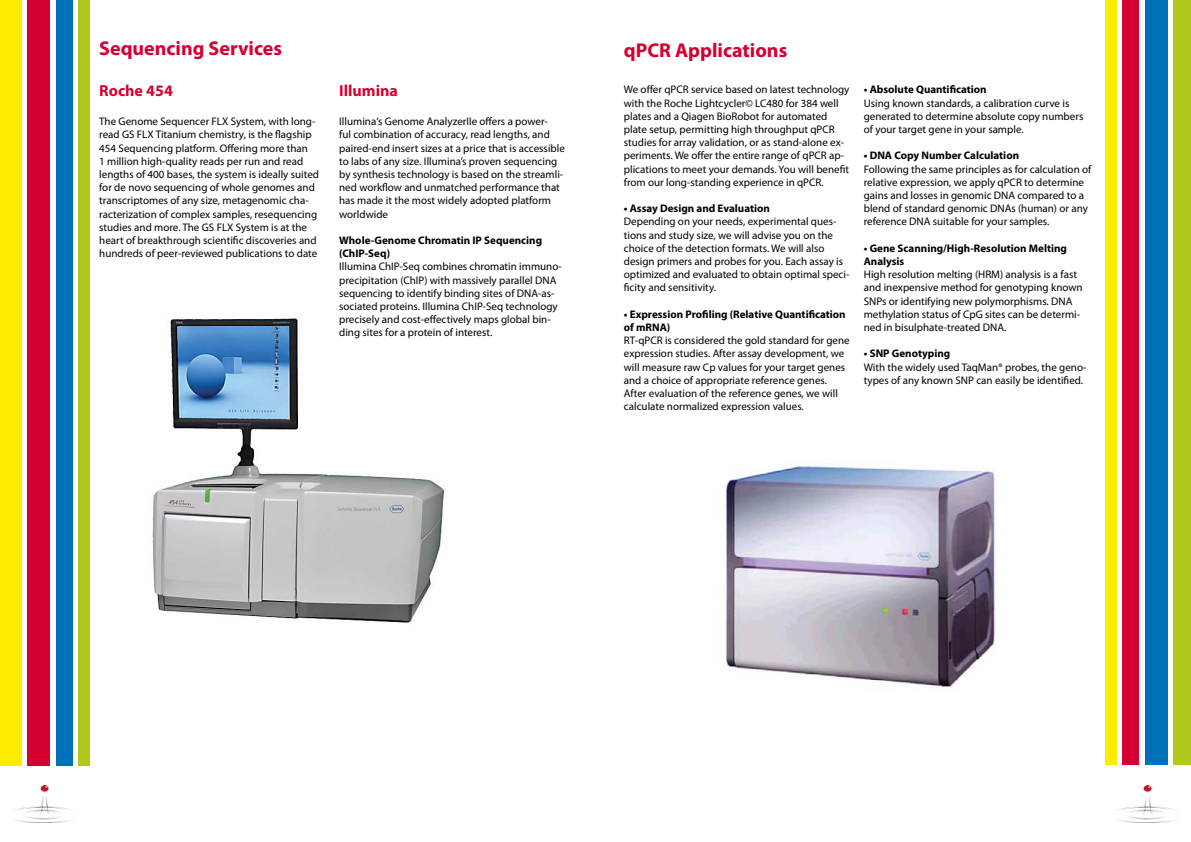
<style>
.page{position:relative;width:1191px;height:842px;background:#fff}
.page>*{position:absolute;margin:0;border:0;box-sizing:border-box;transform-origin:0 0}
.t1{font:700 20px "Myriad Pro";color:#d40032}
.t2{font:700 16px "Myriad Pro";color:#d40032}
.t3{font:11px/13.2px "Myriad Pro";color:#000}
.t4{font:700 11px/13.2px "Myriad Pro";color:#000}
</style>
<div class="page">
<img style="left:14px;top:785px;width:59px;height:37px">
<div style="left:0;top:0;width:22px;height:765px;background:#ffec00"></div>
<div style="left:27px;top:0;width:23px;height:765px;background:#d40032"></div>
<div style="left:56px;top:0;width:17px;height:765px;background:#0070b8"></div>
<div style="left:78px;top:0;width:12px;height:765px;background:#b1c91f"></div>
<div style="left:1173px;top:0;width:18px;height:765px;background:#b1c91f"></div>
<div style="left:1145px;top:0;width:22px;height:765px;background:#0070b8"></div>
<div style="left:1122px;top:0;width:17px;height:765px;background:#d40032"></div>
<div style="left:1105px;top:0;width:11px;height:765px;background:#ffec00"></div>
<img style="left:1117px;top:785px;width:59px;height:37px">
<img style="left:152px;top:318px;width:294px;height:305px">
<img style="left:723px;top:466px;width:272px;height:221px">
<h1 class="t1" style="left:99px;top:35px;width:184px">Sequencing Services</h1>
<h1 class="t1" style="left:624px;top:37px;width:165px">qPCR Applications</h1>
<h2 class="t2" style="left:99px;top:80px;width:75px">Roche 454</h2>
<h2 class="t2" style="left:339px;top:80px;width:60px">Illumina</h2>
<p class="t3" style="left:624px;top:83px;width:227px">We offer qPCR service based on latest technology with the Roche Lightcycler© LC480 for 384 well plates and a Qiagen BioRobot for automated plate setup, permitting high throughput qPCR studies for array validation, or as stand-alone ex&shy;periments. We offer the entire range of qPCR ap&shy;plications to meet your demands. You will benefit from our long-standing experience in qPCR.</p>
<p class="t4" style="left:624px;top:201px;width:148px">• Assay Design and Evaluation</p>
<p class="t3" style="left:624px;top:215px;width:227px">Depending on your needs, experimental ques&shy;tions and study size, we will advise you on the choice of the detection formats. We will also design primers and probes for you. Each assay is optimized and evaluated to obtain optimal speci&shy;ficity and sensitivity.</p>
<p class="t4" style="left:624px;top:307px;width:223px">• Expression Profiling (Relative Quantification of mRNA)</p>
<p class="t3" style="left:624px;top:334px;width:227px">RT-qPCR is considered the gold standard for gene expression studies. After assay development, we will measure raw Cp values for your target genes and a choice of appropriate reference genes.<br>After evaluation of the reference genes, we will calculate normalized expression values.</p>
<p class="t3" style="left:99px;top:115px;width:221px">The Genome Sequencer FLX System, with long&shy;read GS FLX Titanium chemistry, is the flagship 454 Sequencing platform. Offering more than<br>1 million high-quality reads per run and read lengths of 400 bases, the system is ideally suited for de novo sequencing of whole genomes and transcriptomes of any size, metagenomic cha&shy;racterization of complex samples, resequencing studies and more. The GS FLX System is at the heart of breakthrough scientific discoveries and hundreds of peer-reviewed publications to date</p>
<p class="t3" style="left:339px;top:115px;width:227px">Illumina‘s Genome AnalyzerIIe offers a power-<br>ful combination of accuracy, read lengths, and paired-end insert sizes at a price that is accessible to labs of any size. Illumina’s proven sequencing by synthesis technology is based on the streamli&shy;ned workflow and unmatched performance that has made it the most widely adopted platform worldwide</p>
<p class="t4" style="left:339px;top:233px;width:204px">Whole-Genome Chromatin IP Sequencing (ChIP-Seq)</p>
<p class="t3" style="left:339px;top:260px;width:224px">Illumina ChIP-Seq combines chromatin immuno&shy;precipitation (ChIP) with massively parallel DNA sequencing to identify binding sites of DNA-as&shy;sociated proteins. Illumina ChIP-Seq technology precisely and cost-effectively maps global bin&shy;ding sites for a protein of interest.</p>
<p class="t4" style="left:863px;top:83px;width:124px">• Absolute Quantification</p>
<p class="t3" style="left:863px;top:96px;width:221px">Using known standards, a calibration curve is generated to determine absolute copy numbers of your target gene in your sample.</p>
<p class="t4" style="left:863px;top:149px;width:157px">• DNA Copy Number Calculation</p>
<p class="t3" style="left:863px;top:162px;width:229px">Following the same principles as for calculation of relative expression, we apply qPCR to determine gains and losses in genomic DNA compared to a blend of standard genomic DNAs (human) or any reference DNA suitable for your samples.</p>
<p class="t4" style="left:863px;top:241px;width:205px">• Gene Scanning/High-Resolution Melting<br>Analysis</p>
<p class="t3" style="left:863px;top:268px;width:220px">High resolution melting (HRM) analysis is a fast and inexpensive method for genotyping known SNPs or identifying new polymorphisms. DNA methylation status of CpG sites can be determi&shy;ned in bisulphate-treated DNA.</p>
<p class="t4" style="left:863px;top:347px;width:88px">• SNP Genotyping</p>
<p class="t3" style="left:863px;top:360px;width:224px">With the widely used TaqMan® probes, the geno&shy;types of any known SNP can easily be identified.</p>
</div>
